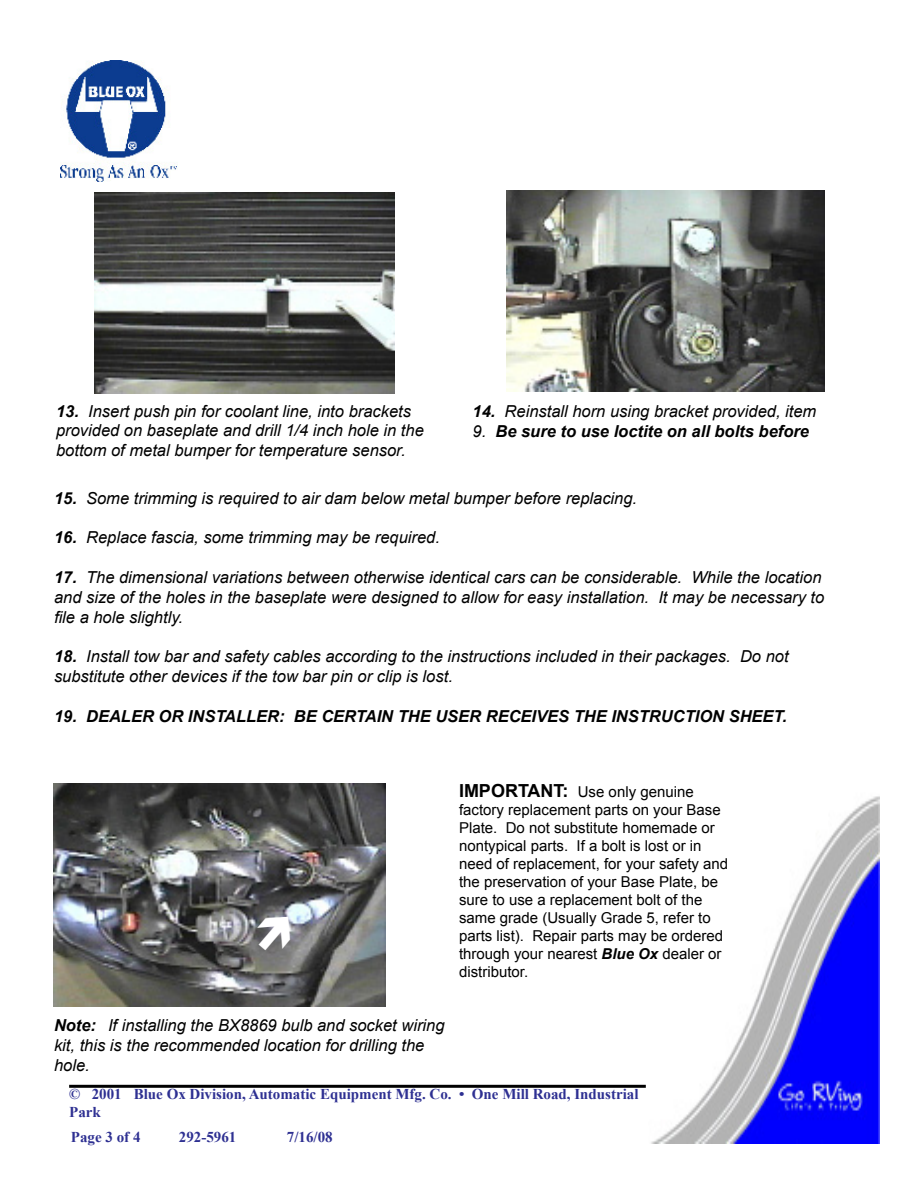
<style>
.page{position:relative;width:918px;height:1188px;background:#fff}
.page>*{position:absolute;margin:0;border:0;box-sizing:border-box;transform-origin:0 0}
.t1{font:italic 16.5px/19.8px "Arial";color:#000}
.t2{font:italic 700 16.5px "Arial";color:#000}
.t3{font:15px/18px "Arial";color:#000}
.t4{font:700 15px/18px "Times New Roman";color:#2e3092}
.s1{font-weight:700}
.s2{font-weight:400}
.s3{font-weight:700;font-size:18px}
.s4{font-weight:700;font-style:italic}
</style>
<div class="page">
<img style="left:61px;top:60px;width:116px;height:122px">
<img style="left:651px;top:796px;width:228px;height:348px">
<img style="left:95px;top:192px;width:299px;height:201px">
<img style="left:507px;top:190px;width:318px;height:202px">
<hr style="left:69px;top:1085px;width:577px;height:3px;background:#000">
<img style="left:54px;top:783px;width:331px;height:224px">
<svg style="left:256px;top:917px;width:35px;height:34px"></svg>
<p class="t1" style="left:56px;top:401px;width:369px"><span class="s1">13.</span> Insert push pin for coolant line, into brackets provided on baseplate and drill 1/4 inch hole in the bottom of metal bumper for temperature sensor.</p>
<p class="t1" style="left:472px;top:402px;width:345px"><span class="s1">14.</span> Reinstall horn using bracket provided, item</p>
<p class="t2" style="left:472px;top:420px;width:338px"><span class="s2">9.</span> Be sure to use loctite on all bolts before</p>
<p class="t1" style="left:54px;top:488px;width:585px"><span class="s1">15.</span> Some trimming is required to air dam below metal bumper before replacing.</p>
<p class="t1" style="left:54px;top:528px;width:388px"><span class="s1">16.</span> Replace fascia, some trimming may be required.</p>
<p class="t1" style="left:54px;top:568px;width:772px"><span class="s1">17.</span> The dimensional variations between otherwise identical cars can be considerable. While the location and size of the holes in the baseplate were designed to allow for easy installation. It may be necessary to file a hole slightly.</p>
<p class="t1" style="left:54px;top:647px;width:736px"><span class="s1">18.</span> Install tow bar and safety cables according to the instructions included in their packages. Do not substitute other devices if the tow bar pin or clip is lost.</p>
<p class="t2" style="left:54px;top:705px;width:735px">19. DEALER OR INSTALLER: BE CERTAIN THE USER RECEIVES THE INSTRUCTION SHEET.</p>
<p class="t3" style="left:459px;top:783px;width:271px"><span class="s3">IMPORTANT:</span> Use only genuine factory replacement parts on your Base Plate. Do not substitute homemade or nontypical parts. If a bolt is lost or in need of replacement, for your safety and the preservation of your Base Plate, be sure to use a replacement bolt of the same grade (Usually Grade 5, refer to parts list). Repair parts may be ordered through your nearest <span class="s4">Blue Ox</span> dealer or distributor.</p>
<p class="t1" style="left:54px;top:1016px;width:392px"><span class="s1">Note:</span> If installing the BX8869 bulb and socket wiring kit, this is the recommended location for drilling the hole.</p>
<p class="t4" style="left:69px;top:1085px;width:571px">© 2001 Blue Ox Division, Automatic Equipment Mfg. Co. • One Mill Road, Industrial<br>Park</p>
<p class="t4" style="left:71px;top:1127px;width:71px">Page 3 of 4</p>
<p class="t4" style="left:179px;top:1127px;width:59px">292-5961</p>
<p class="t4" style="left:287px;top:1127px;width:47px">7/16/08</p>
</div>
